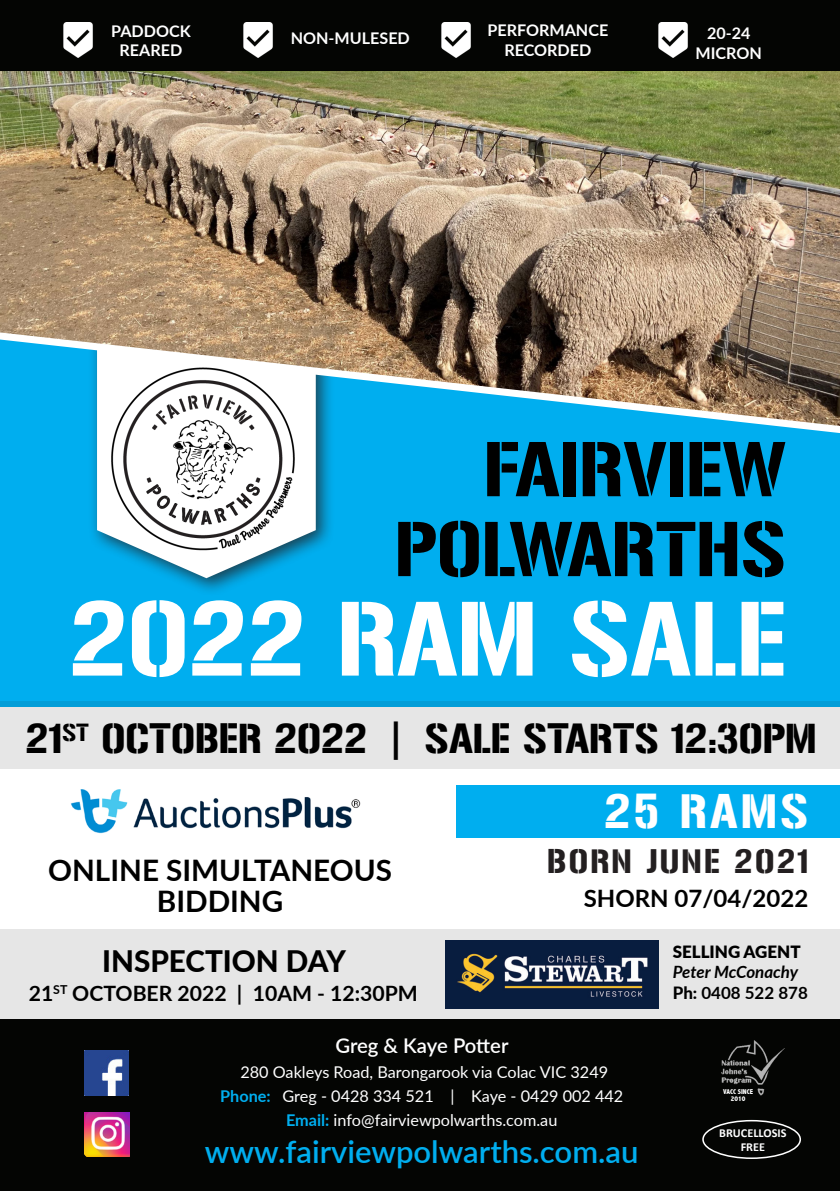
<style>
.page{position:relative;width:840px;height:1191px;background:#fff}
.page>*{position:absolute;margin:0;border:0;box-sizing:border-box;transform-origin:0 0}
.t1{font:93px "Gunplay";color:#fff}
.t2{font:68.4px/79.8px "Gunplay";color:#000;text-align:right}
.t3{font:42.4px "Gunplay";letter-spacing:.075em;color:#fff}
.t4{font:36.6px "Gunplay";color:#000}
.t5{font:600 31px "Lato";color:#00aeef}
.t6{font:700 29.6px/31px "Lato";color:#000;text-align:center}
.t7{font:800 29.6px "Lato";color:#000}
.t8{font:29.6px "Gunplay";letter-spacing:.075em;color:#231f20}
.t9{font:700 24px "Lato";color:#000}
.t10{font:700 21.2px "Lato";color:#000}
.t11{font:600 20.2px "Lato";letter-spacing:-.01em;color:#fff}
.t12{font:italic 700 17px/20.4px "Lato";letter-spacing:-.005em;color:#000}
.t13{font:900 17px "Lato";color:#000}
.t14{font:16.2px/24.4px "Lato";color:#fff;text-align:center}
.t15{font:700 16.2px/19.4px "Lato";color:#fff;text-align:center}
.t16{font:700 12.2px "Calibri";color:#fff}
.t17{font:800 condensed 7px/7px "Abadi";color:#fff;text-align:center}
.s1{font-weight:800;font-style:normal}
.s2{font-style:normal}
.s3{font-weight:700;color:#00aeef}
</style>
<div class="page">
<div style="left:0;top:929px;width:839px;height:90px;background:#e6e6e6"></div>
<div style="left:0;top:289px;width:839px;height:417px;background:#00aeef"></div>
<div style="left:0;top:1019px;width:839px;height:172px;background:#040503"></div>
<div style="left:88px;top:286px;width:247px;height:310px;background:#231f20;opacity:.75"></div>
<svg style="left:97px;top:572px;width:218px;height:6px"></svg>
<img style="left:97px;top:441px;width:218px;height:131px">
<img style="left:84px;top:1050px;width:45px;height:45px">
<img style="left:85px;top:1112px;width:44px;height:44px">
<div style="left:701px;top:1120px;width:99px;height:39px;border:2px solid #fff;border-radius:50%"></div>
<img style="left:0;top:71px;width:839px;height:370px">
<svg style="left:0;top:701px;width:839px;height:67px;background:#d1dfe4"></svg>
<div style="left:456px;top:785px;width:383px;height:53px;background:#00aeef"></div>
<img style="left:71px;top:789px;width:290px;height:45px">
<div style="left:0;top:0;width:839px;height:71px;background:#040503"></div>
<img style="left:63px;top:23px;width:30px;height:35px">
<img style="left:243px;top:22px;width:30px;height:36px">
<img style="left:441px;top:23px;width:30px;height:35px">
<img style="left:658px;top:23px;width:30px;height:35px">
<img style="left:721px;top:1040px;width:64px;height:56px">
<div style="left:718px;top:1086px;width:35px;height:14px;background:#040503"></div>
<img style="left:445px;top:940px;width:212px;height:68px">
<p class="t15" style="left:111px;top:21px;width:81px">PADDOCK<br>REARED</p>
<p class="t15" style="left:290px;top:28px;width:120px">NON-MULESED</p>
<p class="t15" style="left:487px;top:20px;width:122px">PERFORMANCE<br>RECORDED</p>
<p class="t15" style="left:695px;top:23px;width:68px">20-24<br>MICRON</p>
<p class="t2" style="left:394px;top:431px;width:392px">FAIRVIEW<br>POLWARTHS</p>
<p class="t1" style="left:69px;top:585px;width:718px">2022 RAM SALE</p>
<p class="t4" style="left:26px;top:717px;width:792px">21<sup>ST</sup> OCTOBER 2022 | SALE STARTS 12:30PM</p>
<p class="t6" style="left:48px;top:853px;width:345px">ONLINE SIMULTANEOUS<br>BIDDING</p>
<p class="t7" style="left:102px;top:939px;width:245px">INSPECTION DAY</p>
<p class="t10" style="left:29px;top:977px;width:390px">21<sup>ST</sup> OCTOBER 2022 | 10AM - 12:30PM</p>
<p class="t3" style="left:603px;top:787px;width:206px">25 RAMS</p>
<p class="t8" style="left:547px;top:844px;width:262px">BORN JUNE 2021</p>
<p class="t9" style="left:583px;top:881px;width:226px">SHORN 07/04/2022</p>
<p class="t13" style="left:672px;top:939px;width:129px">SELLING AGENT</p>
<p class="t12" style="left:672px;top:961px;width:137px">Peter McConachy<br><span class="s1">Ph:</span> <span class="s2">0408 522 878</span></p>
<p class="t11" style="left:335px;top:1031px;width:174px">Greg &amp; Kaye Potter</p>
<p class="t14" style="left:220px;top:1059px;width:404px">280 Oakleys Road, Barongarook via Colac VIC 3249<br><span class="s3">Phone:</span> Greg - 0428 334 521 | Kaye - 0429 002 442<br><span class="s3">Email:</span> info@fairviewpolwarths.com.au</p>
<p class="t5" style="left:205px;top:1129px;width:435px">www.fairviewpolwarths.com.au</p>
<p class="t17" style="left:722px;top:1088px;width:31px">VACC SINCE<br>2010</p>
<p class="t16" style="left:718px;top:1124px;width:69px">BRUCELLOSIS</p>
<p class="t16" style="left:740px;top:1138px;width:26px">FREE</p>
</div>
